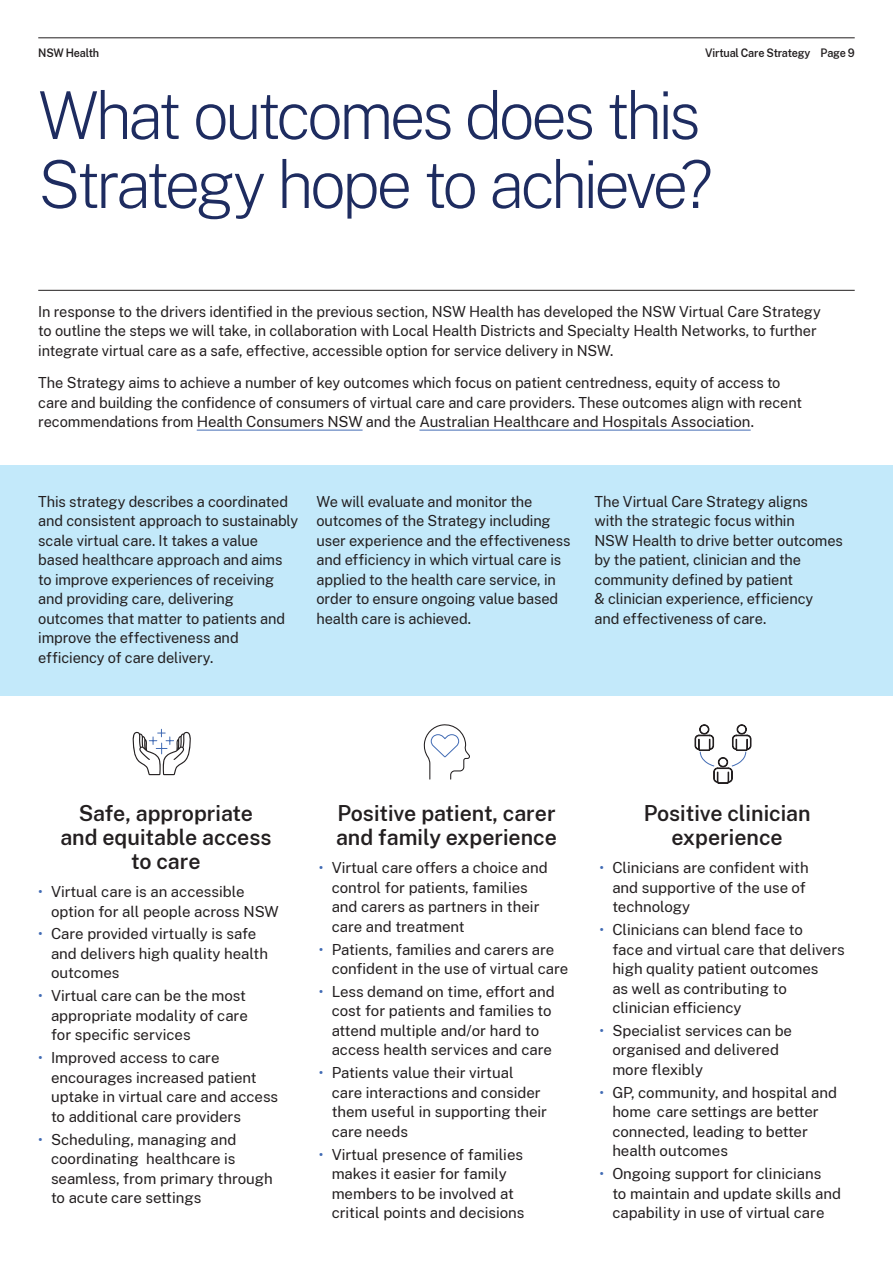
<style>
.page{position:relative;width:893px;height:1263px;background:#fff}
.page>*{position:absolute;margin:0;border:0;box-sizing:border-box;transform-origin:0 0}
.t1{font:200 66px/69px "Public Sans NSW";letter-spacing:-.065em;color:#1e2c60}
.t2{font:600 21.75px/23.9px "Public Sans NSW";color:#231f20;text-align:center}
.t3{font:15px/19.5px "Public Sans NSW";letter-spacing:-.005em;color:#231f20}
.t4{font:600 11.7px "Public Sans NSW";letter-spacing:-.02em;color:#231f20;scale:.93 1}
.s1{color:#416bb4}
</style>
<div class="page">
<hr style="left:38px;top:37px;width:817px;height:1px;background:#231f20">
<div style="left:0;top:465px;width:893px;height:231px;background:#c3e9fa"></div>
<hr style="left:38px;top:290px;width:817px;height:1px;background:#231f20">
<hr style="left:197px;top:430px;width:166px;height:1px;background:#416bb4">
<hr style="left:419px;top:430px;width:332px;height:1px;background:#416bb4">
<svg style="left:132px;top:729px;width:59px;height:46px"></svg>
<svg style="left:423px;top:724px;width:47px;height:55px"></svg>
<svg style="left:695px;top:724px;width:56px;height:60px"></svg>
<p class="t4" style="left:38px;top:44px;width:67px">NSW Health</p>
<p class="t4" style="left:705px;top:44px;width:162px">Virtual Care Strategy Page 9</p>
<h1 class="t1" style="left:38px;top:76px;width:676px">What outcomes does this<br>Strategy hope to achieve?</h1>
<p class="t3" style="left:38px;top:301px;width:784px">In response to the drivers identified in the previous section, NSW Health has developed the NSW Virtual Care Strategy</p>
<p class="t3" style="left:38px;top:320px;width:780px">to outline the steps we will take, in collaboration with Local Health Districts and Specialty Health Networks, to further integrate virtual care as a safe, effective, accessible option for service delivery in NSW.</p>
<p class="t3" style="left:38px;top:372px;width:744px">The Strategy aims to achieve a number of key outcomes which focus on patient centredness, equity of access to</p>
<p class="t3" style="left:38px;top:391px;width:765px">care and building the confidence of consumers of virtual care and care providers. These outcomes align with recent</p>
<p class="t3" style="left:38px;top:411px;width:717px">recommendations from Health Consumers NSW and the Australian Healthcare and Hospitals Association.</p>
<p class="t3" style="left:38px;top:490px;width:262px">This strategy describes a coordinated and consistent approach to sustainably scale virtual care. It takes a value based healthcare approach and aims to improve experiences of receiving and providing care, delivering outcomes that matter to patients and improve the effectiveness and</p>
<p class="t3" style="left:38px;top:646px;width:177px">efficiency of care delivery.</p>
<p class="t3" style="left:316px;top:490px;width:255px">We will evaluate and monitor the outcomes of the Strategy including user experience and the effectiveness</p>
<p class="t3" style="left:316px;top:549px;width:246px">and efficiency in which virtual care is</p>
<p class="t3" style="left:316px;top:568px;width:243px">applied to the health care service, in order to ensure ongoing value based health care is achieved.</p>
<p class="t3" style="left:595px;top:490px;width:250px">The Virtual Care Strategy aligns<br>with the strategic focus within<br>NSW Health to drive better outcomes by the patient, clinician and the</p>
<p class="t3" style="left:595px;top:568px;width:220px">community defined by patient<br>&amp; clinician experience, efficiency</p>
<p class="t3" style="left:595px;top:607px;width:173px">and effectiveness of care.</p>
<h3 class="t2" style="left:60px;top:800px;width:213px">Safe, appropriate and equitable access to care</h3>
<p class="t3" style="left:51px;top:881px;width:229px;text-indent:-13px"><span class="s1">•</span> Virtual care is an accessible option for all people across NSW</p>
<p class="t3" style="left:51px;top:923px;width:219px;text-indent:-13px"><span class="s1">•</span> Care provided virtually is safe and delivers high quality health outcomes</p>
<p class="t3" style="left:38px;top:985px;width:211px;text-align:right"><span class="s1">•</span> Virtual care can be the most appropriate modality of care</p>
<p class="t3" style="left:51px;top:1024px;width:141px">for specific services</p>
<p class="t3" style="left:51px;top:1047px;width:229px;text-indent:-13px"><span class="s1">•</span> Improved access to care encourages increased patient uptake in virtual care and access to additional care providers</p>
<p class="t3" style="left:51px;top:1128px;width:223px;text-indent:-13px"><span class="s1">•</span> Scheduling, managing and coordinating healthcare is seamless, from primary through to acute care settings</p>
<h3 class="t2" style="left:336px;top:800px;width:223px;text-align:left">Positive patient, carer and family experience</h3>
<p class="t3" style="left:332px;top:857px;width:218px;text-indent:-13px"><span class="s1">•</span> Virtual care offers a choice and control for patients, families and carers as partners in their care and treatment</p>
<p class="t3" style="left:319px;top:938px;width:237px"><span class="s1">•</span> Patients, families and carers are</p>
<p class="t3" style="left:332px;top:958px;width:238px">confident in the use of virtual care</p>
<p class="t3" style="left:332px;top:981px;width:225px;text-indent:-13px"><span class="s1">•</span> Less demand on time, effort and cost for patients and families to attend multiple and/or hard to access health services and care</p>
<p class="t3" style="left:332px;top:1062px;width:217px;text-indent:-13px"><span class="s1">•</span> Patients value their virtual care interactions and consider them useful in supporting their care needs</p>
<p class="t3" style="left:332px;top:1143px;width:194px;text-indent:-13px"><span class="s1">•</span> Virtual presence of families makes it easier for family members to be involved at critical points and decisions</p>
<h3 class="t2" style="left:644px;top:800px;width:168px">Positive clinician experience</h3>
<p class="t3" style="left:612px;top:857px;width:198px;text-indent:-13px"><span class="s1">•</span> Clinicians are confident with and supportive of the use of technology</p>
<p class="t3" style="left:612px;top:919px;width:234px;text-indent:-13px"><span class="s1">•</span> Clinicians can blend face to<br>face and virtual care that delivers high quality patient outcomes<br>as well as contributing to clinician efficiency</p>
<p class="t3" style="left:612px;top:1020px;width:181px;text-indent:-13px"><span class="s1">•</span> Specialist services can be organised and delivered more flexibly</p>
<p class="t3" style="left:612px;top:1081px;width:226px;text-indent:-13px"><span class="s1">•</span> GP, community, and hospital and home care settings are better connected, leading to better health outcomes</p>
<p class="t3" style="left:612px;top:1163px;width:230px;text-indent:-13px"><span class="s1">•</span> Ongoing support for clinicians<br>to maintain and update skills and capability in use of virtual care</p>
</div>
